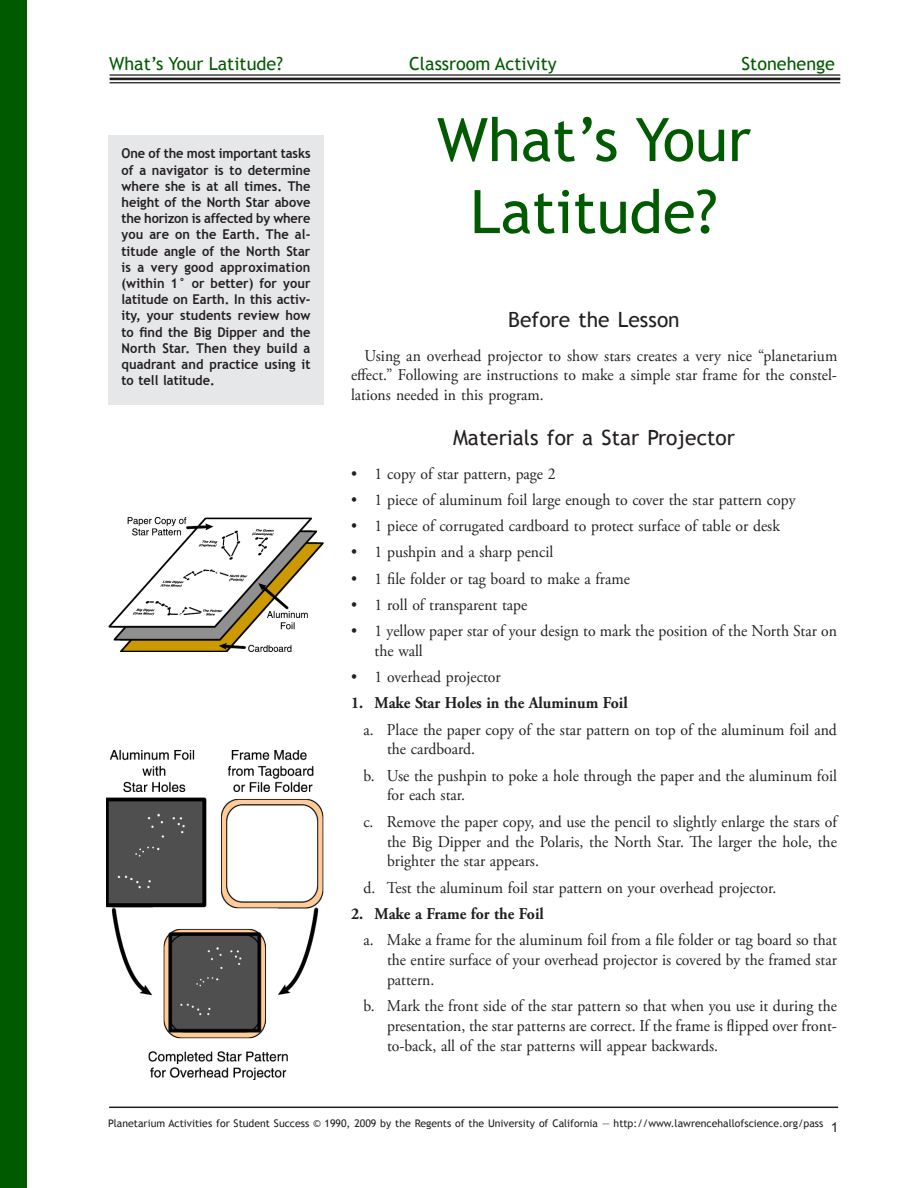
<style>
.page{position:relative;width:918px;height:1188px;background:#fff}
.page>*{position:absolute;margin:0;border:0;box-sizing:border-box;transform-origin:0 0}
.Book_Title{font:60px/72px "Trebuchet MS";color:#005a00;text-align:center}
.Subhead{font:21px "Trebuchet MS";color:#231f20}
.PASS_Header{font:18px "Trebuchet MS";color:#005a00}
.BodyHangingIndent{font:16.5px/19.8px "Adobe Garamond Pro";color:#231f20;scale:.95 1}
.BodyFirstLineIndent{font:16.5px/19.8px "Adobe Garamond Pro";color:#231f20;text-align:justify;scale:.95 1}
.BodyHangingIndent-2{font:700 16.5px "Adobe Garamond Pro";color:#231f20;scale:.95 1}
.BoxBody{font:700 13.5px/16.2px "Trebuchet MS";letter-spacing:.005em;color:#231f20;text-align:justify;scale:.95 1}
.t1{font:13.5px "Arial";color:#231f20}
.Footnote{font:10.5px "Trebuchet MS";color:#231f20}
</style>
<div class="page">
<hr style="left:109px;top:1107px;width:729px;height:1px;background:#231f20">
<hr style="left:110px;top:74px;width:730px;height:2px;background:#231f20">
<hr style="left:110px;top:78px;width:730px;height:2px;background:#231f20">
<hr style="left:110px;top:82px;width:730px;height:1px;background:#231f20">
<div style="left:108px;top:135px;width:216px;height:270px;background:#e6e7e9"></div>
<img style="left:108px;top:517px;width:216px;height:134px">
<img style="left:107px;top:750px;width:217px;height:330px">
<div style="left:1px;top:1px;width:25px;height:1186px;background:#005a00"></div>
<div style="left:0;top:0;width:27px;height:1188px;border:2px solid #005a00"></div>
<p class="PASS_Header" style="left:109px;top:53px;width:175px">What’s Your Latitude?</p>
<p class="PASS_Header" style="left:409px;top:53px;width:149px">Classroom Activity</p>
<p class="PASS_Header" style="left:742px;top:53px;width:95px">Stonehenge</p>
<p class="BoxBody" style="left:122px;top:146px;width:200px">One of the most important tasks of a navigator is to determine where she is at all times. The height of the North Star above the horizon is affected by where you are on the Earth. The al&shy;titude angle of the North Star is a very good approximation (within 1° or better) for your latitude on Earth. In this activ&shy;ity, your students review how to find the Big Dipper and the North Star. Then they build a quadrant and practice using it to tell latitude.</p>
<p class="Book_Title" style="left:437px;top:105px;width:316px">What’s Your<br>Latitude?</p>
<p class="Subhead" style="left:508px;top:307px;width:173px">Before the Lesson</p>
<p class="BodyFirstLineIndent" style="left:351px;top:346px;width:514px;text-indent:14px">Using an overhead projector to show stars creates a very nice “planetarium effect.” Following are instructions to make a simple star frame for the constel&shy;lations needed in this program.</p>
<p class="Subhead" style="left:453px;top:425px;width:283px">Materials for a Star Projector</p>
<p class="BodyHangingIndent" style="left:351px;top:464px;width:217px">• 1 copy of star pattern, page 2</p>
<p class="BodyHangingIndent" style="left:351px;top:490px;width:470px">• 1 piece of aluminum foil large enough to cover the star pattern copy</p>
<p class="BodyHangingIndent" style="left:351px;top:517px;width:453px">• 1 piece of corrugated cardboard to protect surface of table or desk</p>
<p class="BodyHangingIndent" style="left:351px;top:543px;width:214px">• 1 pushpin and a sharp pencil</p>
<p class="BodyHangingIndent" style="left:351px;top:569px;width:295px">• 1 file folder or tag board to make a frame</p>
<p class="BodyHangingIndent" style="left:351px;top:595px;width:187px">• 1 roll of transparent tape</p>
<p class="BodyHangingIndent" style="left:375px;top:622px;width:488px;text-indent:-24px">• 1 yellow paper star of your design to mark the position of the North Star on the wall</p>
<p class="BodyHangingIndent" style="left:351px;top:668px;width:159px">• 1 overhead projector</p>
<p class="BodyHangingIndent-2" style="left:351px;top:694px;width:293px">1. Make Star Holes in the Aluminum Foil</p>
<p class="BodyHangingIndent" style="left:387px;top:720px;width:475px;text-indent:-24px">a. Place the paper copy of the star pattern on top of the aluminum foil and the cardboard.</p>
<p class="BodyHangingIndent" style="left:387px;top:766px;width:475px;text-indent:-24px">b. Use the pushpin to poke a hole through the paper and the aluminum foil for each star.</p>
<p class="BodyHangingIndent" style="left:387px;top:812px;width:475px;text-align:justify;text-indent:-24px">c. Remove the paper copy, and use the pencil to slightly enlarge the stars of the Big Dipper and the Polaris, the North Star. The larger the hole, the brighter the star appears.</p>
<p class="BodyHangingIndent" style="left:363px;top:878px;width:436px">d. Test the aluminum foil star pattern on your overhead projector.</p>
<p class="BodyHangingIndent-2" style="left:351px;top:904px;width:205px">2. Make a Frame for the Foil</p>
<p class="BodyHangingIndent" style="left:387px;top:931px;width:475px;text-align:justify;text-indent:-24px">a. Make a frame for the aluminum foil from a file folder or tag board so that the entire surface of your overhead projector is covered by the framed star pattern.</p>
<p class="BodyHangingIndent" style="left:387px;top:996px;width:475px;text-align:justify;text-indent:-24px">b. Mark the front side of the star pattern so that when you use it during the presentation, the star patterns are correct. If the frame is flipped over front&shy;to-back, all of the star patterns will appear backwards.</p>
<p class="Footnote" style="left:108px;top:1117px;width:717px">Planetarium Activities for Student Success © 1990, 2009 by the Regents of the University of California — http://www.lawrencehallofscience.org/pass</p>
<p class="t1" style="left:831px;top:1118px;width:9px">1</p>
</div>
